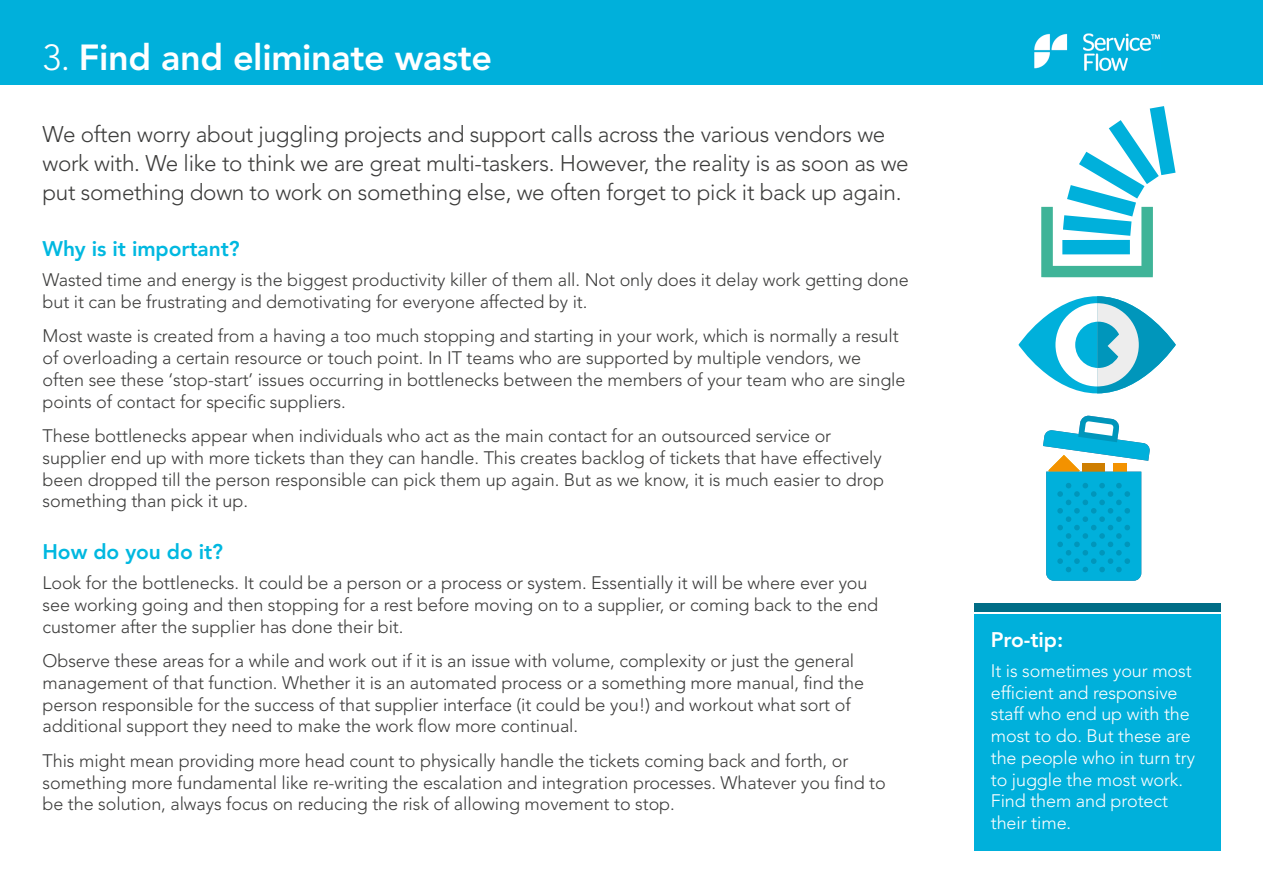
<style>
.page{position:relative;width:1263px;height:893px;background:#fff}
.page>*{position:absolute;margin:0;border:0;box-sizing:border-box;transform-origin:0 0}
.t1{font:800 36px "Avenir";letter-spacing:-.01em;color:#fff}
.t2{font:300 22.5px/29.2px "Avenir";letter-spacing:-.015em;color:#3c3c3b}
.t3{font:800 21px "Avenir";letter-spacing:-.005em;color:#00b8e0}
.t4{font:800 21px "Avenir";letter-spacing:-.005em;color:#fff}
.t5{font:300 18px/21.8px "Avenir";letter-spacing:-.005em;color:#3c3c3b}
.t6{font:300 18px/21.8px "Avenir";letter-spacing:-.005em;color:#fff}
.s1{font-weight:300}
</style>
<div class="page">
<div style="left:0;top:0;width:1263px;height:85px;background:#00b0db"></div>
<img style="left:1034px;top:33px;width:126px;height:38px">
<div style="left:974px;top:614px;width:246px;height:236px;background:#00b0db"></div>
<div style="left:974px;top:603px;width:246px;height:9px;background:#006d86"></div>
<svg style="left:1041px;top:106px;width:134px;height:171px"></svg>
<svg style="left:1043px;top:417px;width:107px;height:164px"></svg>
<svg style="left:1018px;top:296px;width:158px;height:97px;fill:#00b0db"></svg>
<div style="left:1055px;top:303px;width:84px;height:83px;background:#fff;border-radius:50%"></div>
<svg style="left:1075px;top:296px;width:101px;height:97px"></svg>
<h1 class="t1" style="left:43px;top:36px;width:451px"><span class="s1">3.</span> Find and eliminate waste</h1>
<p class="t2" style="left:43px;top:119px;width:868px">We often worry about juggling projects and support calls across the various vendors we work with. We like to think we are great multi-taskers. However, the reality is as soon as we put something down to work on something else, we often forget to pick it back up again.</p>
<p class="t3" style="left:43px;top:236px;width:199px">Why is it important?</p>
<p class="t5" style="left:43px;top:269px;width:868px">Wasted time and energy is the biggest productivity killer of them all. Not only does it delay work getting done but it can be frustrating and demotivating for everyone affected by it.</p>
<p class="t5" style="left:43px;top:325px;width:864px">Most waste is created from a having a too much stopping and starting in your work, which is normally a result of overloading a certain resource or touch point. In IT teams who are supported by multiple vendors, we often see these ‘stop-start’ issues occurring in bottlenecks between the members of your team who are single points of contact for specific suppliers.</p>
<p class="t5" style="left:43px;top:425px;width:843px">These bottlenecks appear when individuals who act as the main contact for an outsourced service or supplier end up with more tickets than they can handle. This creates backlog of tickets that have effectively been dropped till the person responsible can pick them up again. But as we know, it is much easier to drop something than pick it up.</p>
<p class="t3" style="left:43px;top:539px;width:182px">How do you do it?</p>
<p class="t5" style="left:43px;top:572px;width:837px">Look for the bottlenecks. It could be a person or a process or system. Essentially it will be where ever you see working going and then stopping for a rest before moving on to a supplier, or coming back to the end customer after the supplier has done their bit.</p>
<p class="t5" style="left:43px;top:650px;width:823px">Observe these areas for a while and work out if it is an issue with volume, complexity or just the general management of that function. Whether it is an automated process or a something more manual, find the person responsible for the success of that supplier interface (it could be you!) and workout what sort of additional support they need to make the work flow more continual.</p>
<p class="t5" style="left:43px;top:750px;width:845px">This might mean providing more head count to physically handle the tickets coming back and forth, or something more fundamental like re-writing the escalation and integration processes. Whatever you find to be the solution, always focus on reducing the risk of allowing movement to stop.</p>
<p class="t4" style="left:991px;top:627px;width:74px">Pro-tip:</p>
<p class="t6" style="left:991px;top:660px;width:206px">It is sometimes your most efficient and responsive staff who end up with the most to do. But these are the people who in turn try to juggle the most work.<br>Find them and protect their time.</p>
</div>
